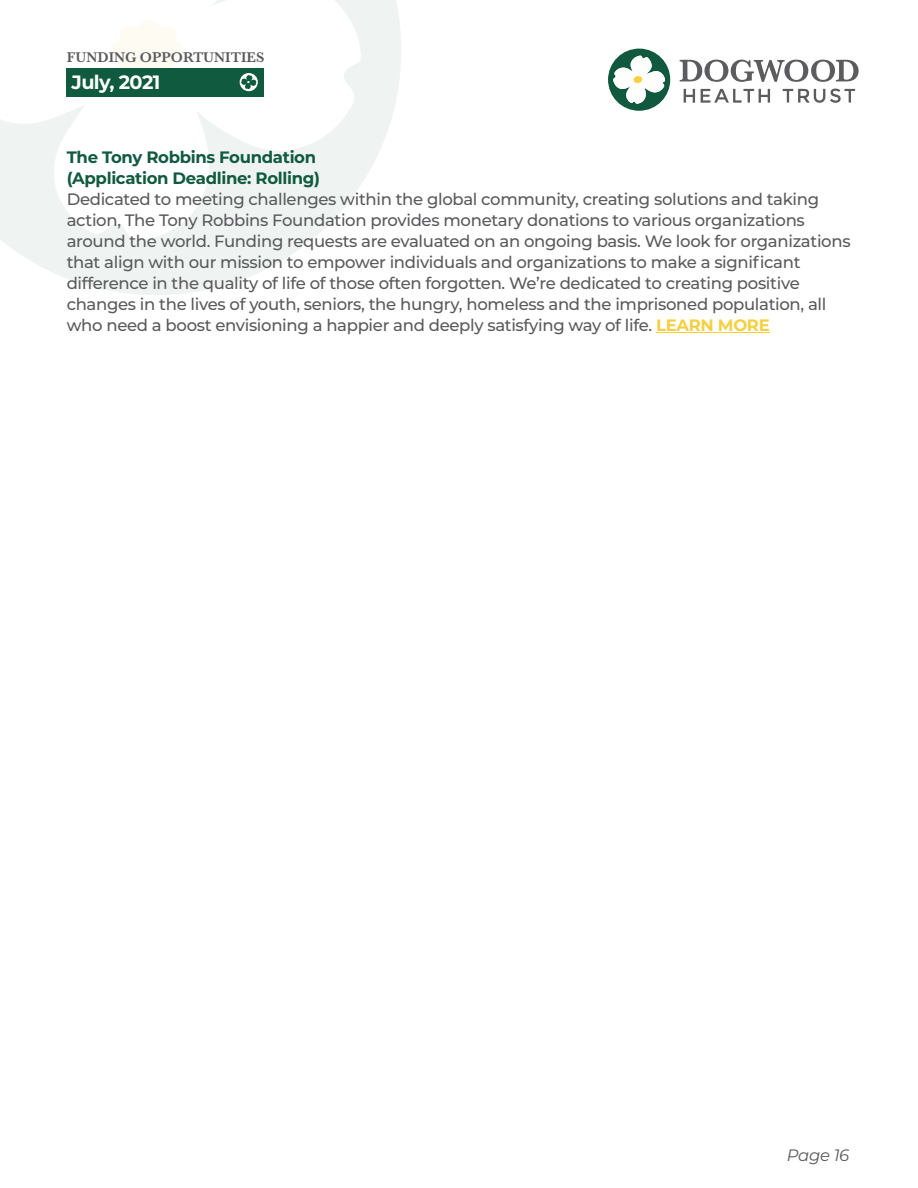
<style>
.page{position:relative;width:918px;height:1188px;background:#fff}
.page>*{position:absolute;margin:0;border:0;box-sizing:border-box;transform-origin:0 0}
.t1{font:700 19.2px "Montserrat";letter-spacing:-.03em;color:#fff}
.t2{font:500 16.5px/21px "Montserrat";letter-spacing:-.02em;color:#5a5a5d}
.t3{font:700 16.5px/21px "Montserrat";letter-spacing:-.02em;color:#105a3f}
.t4{font:italic 16.5px "Montserrat";letter-spacing:-.02em;color:#5a5a5d}
.t5{font:600 14.55px "Baskerville";color:#5a5a5d}
.s1{font-weight:700;color:#f6cf41}
</style>
<div class="page">
<svg style="left:3px;top:0;width:398px;height:295px;fill:#eff4f2"></svg>
<svg style="left:0;top:0;width:361px;height:241px"></svg>
<svg style="left:110px;top:18px;width:73px;height:50px"></svg>
<svg style="left:679px;top:59px;width:180px;height:44px"></svg>
<svg style="left:608px;top:48px;width:62px;height:63px"></svg>
<hr style="left:656px;top:332px;width:114px;height:1px;background:#f6cf41">
<div style="left:66px;top:68px;width:198px;height:29px;background:#105a3f"></div>
<svg style="left:240px;top:73px;width:18px;height:18px"></svg>
<p class="t5" style="left:67px;top:47px;width:199px">FUNDING OPPORTUNITIES</p>
<p class="t1" style="left:71px;top:69px;width:90px">July, 2021</p>
<p class="t3" style="left:67px;top:146px;width:255px">The Tony Robbins Foundation (Application Deadline: Rolling)</p>
<p class="t2" style="left:67px;top:188px;width:785px">Dedicated to meeting challenges within the global community, creating solutions and taking action, The Tony Robbins Foundation provides monetary donations to various organizations around the world. Funding requests are evaluated on an ongoing basis. We look for organizations that align with our mission to empower individuals and organizations to make a significant difference in the quality of life of those often forgotten. We’re dedicated to creating positive changes in the lives of youth, seniors, the hungry, homeless and the imprisoned population, all who need a boost envisioning a happier and deeply satisfying way of life. <span class="s1">LEARN MORE</span></p>
<p class="t4" style="left:787px;top:1144px;width:64px">Page 16</p>
</div>
